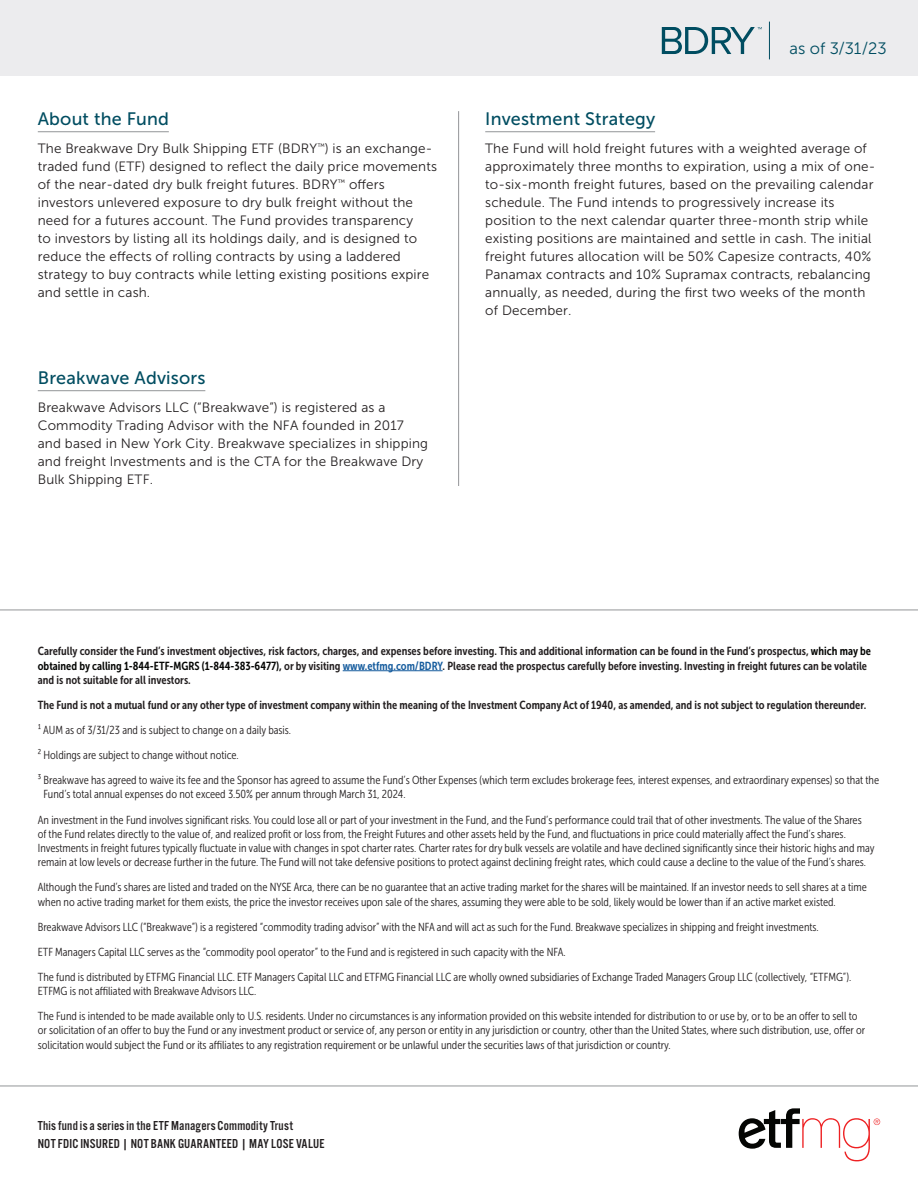
<style>
.page{position:relative;width:918px;height:1188px;background:#fff}
.page>*{position:absolute;margin:0;border:0;box-sizing:border-box;transform-origin:0 0}
.Body_Copy{font:18px "Museo Sans 500";letter-spacing:.01em;color:#004d61}
.Body_Copy-2{font:16.5px "Museo Sans 300";letter-spacing:-.005em;color:#004d61}
.Body_Copy-3{font:13.5px/18px "Museo Sans 300";letter-spacing:.01em;color:#231f20}
.Body_Copy-4{font:13.5px "Alternate Got No 3 D";letter-spacing:.02em;color:#231f20}
.Body_Copy-5{font:11.7px/14.2px "Museo Sans Cond 300";color:#231f20}
.Body_Copy-6{font:11.7px/14.2px "Museo Sans Cond 700";color:#231f20}
.s1{color:#040503}
.s2{color:#175d9e}
</style>
<div class="page">
<hr style="left:343px;top:670px;width:100px;height:1px;background:#175d9e">
<hr style="left:38px;top:131px;width:131px;height:1px;background:#939598">
<hr style="left:485px;top:131px;width:170px;height:1px;background:#939598">
<hr style="left:458px;top:111px;width:1px;height:375px;background:#939598">
<hr style="left:38px;top:390px;width:167px;height:1px;background:#939598">
<hr style="left:0;top:1086px;width:918px;height:1px;background:#939598">
<div style="left:0;top:0;width:918px;height:76px;background:#ececee"></div>
<svg style="left:662px;top:27px;width:100px;height:27px"></svg>
<hr style="left:769px;top:22px;width:1px;height:37px;background:#004d61">
<hr style="left:0;top:610px;width:918px;height:1px;background:#939598">
<svg style="left:739px;top:1108px;width:141px;height:53px"></svg>
<p class="Body_Copy" style="left:38px;top:109px;width:133px">About the Fund</p>
<p class="Body_Copy-3" style="left:38px;top:140px;width:401px">The Breakwave Dry Bulk Shipping ETF (BDRY<sup>™</sup>) is an exchange&shy;traded fund (ETF) designed to reflect the daily price movements of the near-dated dry bulk freight futures. BDRY<sup>™</sup> offers investors unlevered exposure to dry bulk freight without the need for a futures account. The Fund provides transparency<br>to investors by listing all its holdings daily, and is designed to reduce the effects of rolling contracts by using a laddered strategy to buy contracts while letting existing positions expire and settle in cash.</p>
<p class="Body_Copy" style="left:38px;top:368px;width:169px">Breakwave Advisors</p>
<p class="Body_Copy-3" style="left:38px;top:399px;width:392px">Breakwave Advisors LLC (“Breakwave”) is registered as a Commodity Trading Advisor with the NFA founded in 2017 and based in New York City. Breakwave specializes in shipping and freight Investments and is the CTA for the Breakwave Dry Bulk Shipping ETF.</p>
<p class="Body_Copy-2" style="left:790px;top:39px;width:99px">as of 3/31/23</p>
<p class="Body_Copy" style="left:485px;top:109px;width:172px">Investment Strategy</p>
<p class="Body_Copy-3" style="left:485px;top:140px;width:392px">The Fund will hold freight futures with a weighted average of approximately three months to expiration, using a mix of one&shy;to-six-month freight futures, based on the prevailing calendar schedule. The Fund intends to progressively increase its position to the next calendar quarter three-month strip while existing positions are maintained and settle in cash. The initial freight futures allocation will be 50% Capesize contracts, 40% Panamax contracts and 10% Supramax contracts, rebalancing annually, as needed, during the first two weeks of the month of December.</p>
<p class="Body_Copy-6" style="left:38px;top:644px;width:835px">Carefully consider the Fund’s investment objectives, risk factors, charges, and expenses before investing. This and additional information can be found in the Fund’s prospectus, <span class="s1">which may be obtained by calling 1-844-ETF-MGRS (1-844-383-6477),</span> or by visiting <span class="s2">www.etfmg.com/BDRY</span>. Please read the prospectus carefully before investing. Investing in freight futures can be volatile and is not suitable for all investors.</p>
<p class="Body_Copy-6" style="left:38px;top:698px;width:830px">The Fund is not a mutual fund or any other type of investment company within the meaning of the Investment Company Act of 1940, as amended, and is not subject to regulation thereunder.</p>
<p class="Body_Copy-5" style="left:38px;top:723px;width:255px">¹ AUM as of 3/31/23 and is subject to change on a daily basis.</p>
<p class="Body_Copy-5" style="left:38px;top:748px;width:203px">² Holdings are subject to change without notice.</p>
<p class="Body_Copy-5" style="left:44px;top:773px;width:837px;text-indent:-6px">³ Breakwave has agreed to waive its fee and the Sponsor has agreed to assume the Fund’s Other Expenses (which term excludes brokerage fees, interest expenses, and extraordinary expenses) so that the<br>Fund’s total annual expenses do not exceed 3.50% per annum through March 31, 2024.</p>
<p class="Body_Copy-5" style="left:38px;top:813px;width:838px">An investment in the Fund involves significant risks. You could lose all or part of your investment in the Fund, and the Fund’s performance could trail that of other investments. The value of the Shares<br>of the Fund relates directly to the value of, and realized profit or loss from, the Freight Futures and other assets held by the Fund, and fluctuations in price could materially affect the Fund’s shares.<br>Investments in freight futures typically fluctuate in value with changes in spot charter rates. Charter rates for dry bulk vessels are volatile and have declined significantly since their historic highs and may remain at low levels or decrease further in the future. The Fund will not take defensive positions to protect against declining freight rates, which could cause a decline to the value of the Fund’s shares.</p>
<p class="Body_Copy-5" style="left:38px;top:880px;width:831px">Although the Fund’s shares are listed and traded on the NYSE Arca, there can be no guarantee that an active trading market for the shares will be maintained. If an investor needs to sell shares at a time when no active trading market for them exists, the price the investor receives upon sale of the shares, assuming they were able to be sold, likely would be lower than if an active market existed.</p>
<p class="Body_Copy-5" style="left:38px;top:920px;width:782px">Breakwave Advisors LLC (“Breakwave”) is a registered “commodity trading advisor” with the NFA and will act as such for the Fund. Breakwave specializes in shipping and freight investments.</p>
<p class="Body_Copy-5" style="left:38px;top:945px;width:529px">ETF Managers Capital LLC serves as the “commodity pool operator” to the Fund and is registered in such capacity with the NFA.</p>
<p class="Body_Copy-5" style="left:38px;top:970px;width:815px">The fund is distributed by ETFMG Financial LLC. ETF Managers Capital LLC and ETFMG Financial LLC are wholly owned subsidiaries of Exchange Traded Managers Group LLC (collectively, “ETFMG”).<br>ETFMG is not affiliated with Breakwave Advisors LLC.</p>
<p class="Body_Copy-5" style="left:38px;top:1009px;width:829px">The Fund is intended to be made available only to U.S. residents. Under no circumstances is any information provided on this website intended for distribution to or use by, or to be an offer to sell to or solicitation of an offer to buy the Fund or any investment product or service of, any person or entity in any jurisdiction or country, other than the United States, where such distribution, use, offer or solicitation would subject the Fund or its affiliates to any registration requirement or be unlawful under the securities laws of that jurisdiction or country.</p>
<p class="Body_Copy-4" style="left:38px;top:1119px;width:257px">This fund is a series in the ETF Managers Commodity Trust</p>
<p class="Body_Copy-4" style="left:38px;top:1136px;width:288px">NOT FDIC INSURED | NOT BANK GUARANTEED | MAY LOSE VALUE</p>
</div>
